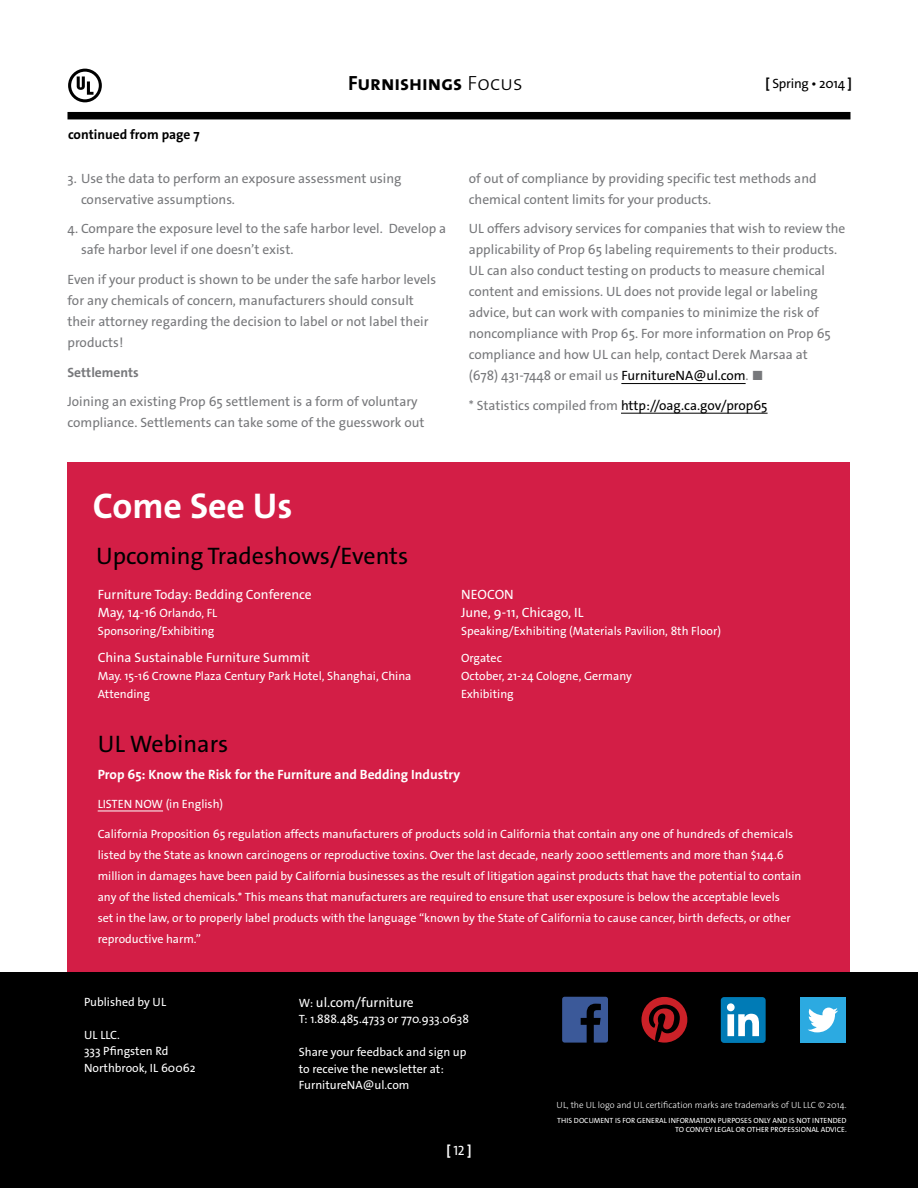
<style>
.page{position:relative;width:918px;height:1188px;background:#fff}
.page>*{position:absolute;margin:0;border:0;box-sizing:border-box;transform-origin:0 0}
.t1{font:700 36px "The Sans Os F";color:#fff}
.t2{font:24px "The Sans Os F";color:#000}
.t3{font:700 20.7px "The Sans Os F";color:#000}
.t4{font:13.5px/21px "The Sans Os F";color:#77787b}
.t5{font:13.5px/18px "The Sans Os F";color:#fff}
.t6{font:700 13.5px "The Sans Os F";color:#fff}
.t7{font:13.5px "The Sans Os F";color:#000}
.t8{font:700 13.5px "The Sans Os F";color:#000}
.t9{font:13.5px "The Sans Os F";letter-spacing:-.02em;color:#000}
.t10{font:700 13.5px "The Sans Os F";color:#77787b}
.t11{font:12px/21px "The Sans Os F";color:#fff}
.t12{font:300 9px "The Sans Os F";color:#fff}
.t13{font:7.5px/9px "The Sans Os F";color:#fff;text-align:right}
.s1{font-weight:300}
.s2{font-weight:700}
.s3{color:#000}
.s4{color:#77787b}
.s5{font-size:13.5px}
.s6{font-size:12px}
.s7{font-weight:400}
</style>
<div class="page">
<svg style="left:68px;top:69px;width:34px;height:33px"></svg>
<div style="left:68px;top:112px;width:782px;height:7px;background:#000"></div>
<div style="left:68px;top:462px;width:782px;height:510px;background:#d31e46"></div>
<div style="left:0;top:972px;width:918px;height:216px;background:#000"></div>
<hr style="left:98px;top:811px;width:65px;height:1px;background:#fff">
<div style="left:721px;top:997px;width:45px;height:46px;background:#007bb6;border-radius:3px"></div>
<svg style="left:727px;top:1003px;width:32px;height:33px"></svg>
<div style="left:800px;top:997px;width:46px;height:46px;background:#2caae1"></div>
<svg style="left:808px;top:1008px;width:30px;height:24px"></svg>
<svg style="left:641px;top:997px;width:46px;height:46px"></svg>
<svg style="left:562px;top:997px;width:46px;height:46px"></svg>
<hr style="left:621px;top:383px;width:125px;height:1px;background:#000">
<hr style="left:621px;top:413px;width:147px;height:1px;background:#000">
<p class="t8" style="left:68px;top:126px;width:133px">continued from page 7</p>
<h3 class="t3" style="left:348px;top:70px;width:176px">Furnishings <span class="s1">Focus</span></h3>
<p class="t9" style="left:766px;top:74px;width:88px"><span class="s2">[</span> Spring • 2014 <span class="s2">]</span></p>
<p class="t4" style="left:81px;top:168px;width:322px;text-indent:-14px">3. Use the data to perform an exposure assessment using conservative assumptions.</p>
<p class="t4" style="left:81px;top:218px;width:367px;text-indent:-14px">4. Compare the exposure level to the safe harbor level. Develop a safe harbor level if one doesn’t exist.</p>
<p class="t4" style="left:68px;top:269px;width:370px">Even if your product is shown to be under the safe harbor levels for any chemicals of concern, manufacturers should consult their attorney regarding the decision to label or not label their products!</p>
<p class="t10" style="left:68px;top:364px;width:73px">Settlements</p>
<p class="t4" style="left:68px;top:391px;width:359px">Joining an existing Prop 65 settlement is a form of voluntary compliance. Settlements can take some of the guesswork out</p>
<p class="t4" style="left:469px;top:168px;width:349px">of out of compliance by providing specific test methods and chemical content limits for your products.</p>
<p class="t4" style="left:469px;top:218px;width:378px">UL offers advisory services for companies that wish to review the applicability of Prop 65 labeling requirements to their products.<br>UL can also conduct testing on products to measure chemical content and emissions. UL does not provide legal or labeling advice, but can work with companies to minimize the risk of noncompliance with Prop 65. For more information on Prop 65 compliance and how UL can help, contact Derek Marsaa at<br>(678) 431-7448 or email us <span class="s3">FurnitureNA@ul.com</span>. ◼</p>
<p class="t7" style="left:469px;top:397px;width:300px"><span class="s4">* Statistics compiled from</span> http://oag.ca.gov/prop65</p>
<h1 class="t1" style="left:93px;top:483px;width:201px">Come See Us</h1>
<h2 class="t2" style="left:96px;top:540px;width:314px">Upcoming Tradeshows/Events</h2>
<p class="t5" style="left:98px;top:585px;width:216px">Furniture Today: Bedding Conference</p>
<p class="t11" style="left:98px;top:604px;width:121px;line-height:18px"><span class="s5">May, 14-16</span> Orlando, FL<br>Sponsoring/Exhibiting</p>
<p class="t5" style="left:98px;top:648px;width:214px">China Sustainable Furniture Summit</p>
<p class="t11" style="left:98px;top:667px;width:315px;line-height:18px">May. 15-16 Crowne Plaza Century Park Hotel, Shanghai, China<br>Attending</p>
<h2 class="t2" style="left:98px;top:729px;width:132px">UL Webinars</h2>
<p class="t5" style="left:461px;top:585px;width:124px">NEOCON<br>June, 9-11, Chicago, IL</p>
<p class="t11" style="left:461px;top:620px;width:261px">Speaking/Exhibiting (Materials Pavilion, 8th Floor)</p>
<p class="t11" style="left:461px;top:649px;width:172px;line-height:18px">Orgatec<br>October, 21-24 Cologne, Germany<br>Exhibiting</p>
<p class="t6" style="left:98px;top:765px;width:364px">Prop 65: Know the Risk for the Furniture and Bedding Industry</p>
<p class="t11" style="left:98px;top:794px;width:127px">LISTEN NOW (in English)</p>
<p class="t11" style="left:98px;top:823px;width:705px">California Proposition 65 regulation affects manufacturers of products sold in California that contain any one of hundreds of chemicals listed by the State as known carcinogens or reproductive toxins. Over the last decade, nearly 2000 settlements and more than $144.6 million in damages have been paid by California businesses as the result of litigation against products that have the potential to contain any of the listed chemicals.* This means that manufacturers are required to ensure that user exposure is below the acceptable levels<br>set in the law, or to properly label products with the language “known by the State of California to cause cancer, birth defects, or other reproductive harm.”</p>
<p class="t11" style="left:84px;top:991px;width:84px">Published by UL</p>
<p class="t11" style="left:84px;top:1027px;width:113px;line-height:16.5px">UL LLC.<br>333 Pfingsten Rd<br>Northbrook, IL 60062</p>
<p class="t5" style="left:299px;top:993px;width:117px"><span class="s6">W:</span> ul.com/furniture</p>
<p class="t11" style="left:299px;top:1009px;width:172px">T: 1.888.485.4733 or 770.933.0638</p>
<p class="t11" style="left:299px;top:1044px;width:169px;line-height:16.5px">Share your feedback and sign up to receive the newsletter at:<br>FurnitureNA@ul.com</p>
<p class="t6" style="left:447px;top:1142px;width:26px">[ <span class="s7">12</span>]</p>
<p class="t12" style="left:557px;top:1099px;width:292px">UL, the UL logo and UL certification marks are trademarks of UL LLC © 2014.</p>
<p class="t13" style="left:557px;top:1116px;width:291px">THIS DOCUMENT IS FOR GENERAL INFORMATION PURPOSES ONLY AND IS NOT INTENDED<br>TO CONVEY LEGAL OR OTHER PROFESSIONAL ADVICE.</p>
</div>
